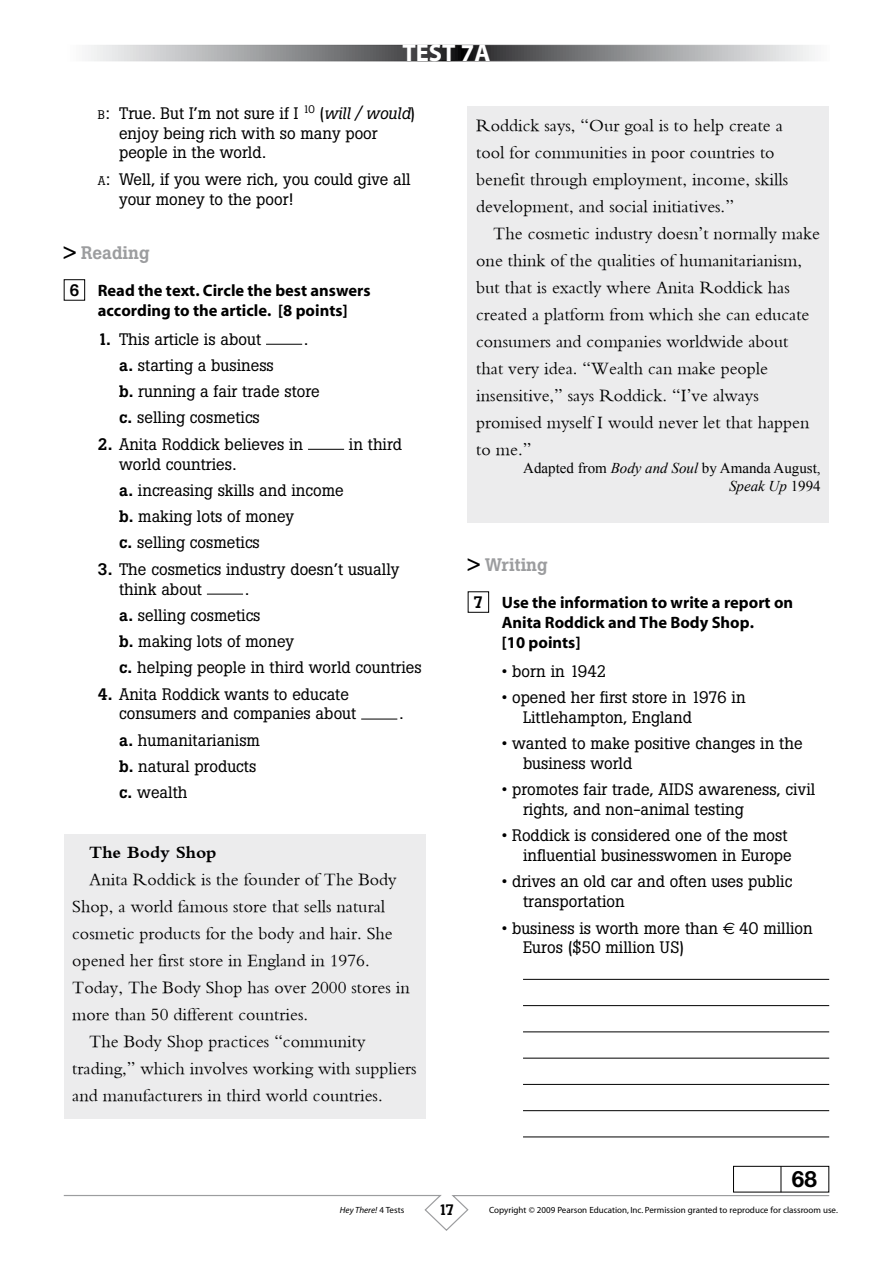
<style>
.page{position:relative;width:893px;height:1263px;background:#fff}
.page>*{position:absolute;margin:0;border:0;box-sizing:border-box;transform-origin:0 0}
.t1{font:700 24.45px "Myriad";color:#fff}
.t2{font:700 22.5px "Helvetica Neue";color:#000}
.t3{font:18px/27px "Bembo";color:#000}
.t4{font:500 18px "Boton";color:#9c9d9f}
.t5{font:700 18px "Bembo";color:#000}
.t6{font:16.5px/26.2px "Boton";color:#000}
.t7{font:700 16.5px/20px "Myriad";color:#000;text-align:center}
.t8{font:15px/18px "Times New Roman";color:#000;text-align:right}
.t9{font:500 15px "Boton";color:#000}
.t10{font:9px "Myriad";color:#000}
.t11{font:italic 9px "Myriad";color:#000}
.s1{font-size:12.3px}
.s2{font-style:italic}
.s3{color:#000}
.s4{font-family:"Boton";font-weight:500}
.s5{font-weight:500}
.s6{font-style:normal}
</style>
<div class="page">
<svg style="left:88px;top:47px;width:727px;height:12px"></svg>
<div style="left:64px;top:45px;width:765px;height:16px;border:1px solid #fff"></div>
<div style="left:64px;top:279px;width:21px;height:22px;border:1px solid #000"></div>
<hr style="left:266px;top:344px;width:36px;height:1px;background:#000">
<hr style="left:308px;top:449px;width:36px;height:1px;background:#000">
<hr style="left:207px;top:594px;width:36px;height:1px;background:#000">
<hr style="left:361px;top:719px;width:36px;height:1px;background:#000">
<div style="left:64px;top:834px;width:361px;height:285px;background:#ececed"></div>
<div style="left:468px;top:106px;width:361px;height:417px;background:#ececed"></div>
<div style="left:468px;top:591px;width:21px;height:22px;border:1px solid #000"></div>
<hr style="left:523px;top:979px;width:306px;height:1px;background:#000">
<hr style="left:523px;top:1005px;width:306px;height:1px;background:#000">
<hr style="left:523px;top:1031px;width:306px;height:1px;background:#000">
<hr style="left:523px;top:1058px;width:306px;height:1px;background:#000">
<hr style="left:523px;top:1084px;width:306px;height:1px;background:#000">
<hr style="left:523px;top:1110px;width:306px;height:1px;background:#000">
<hr style="left:523px;top:1136px;width:306px;height:1px;background:#000">
<svg style="left:63px;top:1166px;width:767px;height:65px"></svg>
<h1 class="t1" style="left:402px;top:40px;width:90px">test 7a</h1>
<p class="t6" style="left:119px;top:103px;width:298px;line-height:20px;text-indent:-21px"><span class="s1">b</span>: True. But I’m not sure if I <sup>10</sup> (<span class="s2">will / would</span>) enjoy being rich with so many poor people in the world.</p>
<p class="t6" style="left:119px;top:169px;width:293px;line-height:20px;text-indent:-21px"><span class="s1">a</span>: Well, if you were rich, you could give all your money to the poor!</p>
<p class="t4" style="left:64px;top:242px;width:87px"><span class="s3">&gt;</span> Reading</p>
<p class="t7" style="left:69px;top:281px;width:303px"><span class="s4">6</span> Read the text. Circle the best answers according to the article. [8 points]</p>
<p class="t6" style="left:98px;top:326px;width:165px"><span class="s5">1.</span> This article is about</p>
<p class="t6" style="left:304px;top:326px;width:6px">.</p>
<p class="t6" style="left:119px;top:352px;width:202px"><span class="s5">a.</span> starting a business<br><span class="s5">b.</span> running a fair trade store <span class="s5">c.</span> selling cosmetics</p>
<p class="t6" style="left:98px;top:431px;width:207px"><span class="s5">2.</span> Anita Roddick believes in</p>
<p class="t6" style="left:349px;top:431px;width:55px">in third</p>
<p class="t6" style="left:119px;top:451px;width:226px">world countries.<br><span class="s5">a.</span> increasing skills and income <span class="s5">b.</span> making lots of money<br><span class="s5">c.</span> selling cosmetics</p>
<p class="t6" style="left:119px;top:559px;width:282px;line-height:20px;text-indent:-21px"><span class="s5">3.</span> The cosmetics industry doesn’t usually think about</p>
<p class="t6" style="left:119px;top:576px;width:304px;text-indent:126px">.<br><span class="s5">a.</span> selling cosmetics<br><span class="s5">b.</span> making lots of money<br><span class="s5">c.</span> helping people in third world countries</p>
<p class="t6" style="left:119px;top:684px;width:239px;line-height:20px;text-indent:-21px"><span class="s5">4.</span> Anita Roddick wants to educate consumers and companies about</p>
<p class="t6" style="left:399px;top:700px;width:6px">.</p>
<p class="t6" style="left:119px;top:727px;width:142px"><span class="s5">a.</span> humanitarianism <span class="s5">b.</span> natural products <span class="s5">c.</span> wealth</p>
<p class="t5" style="left:89px;top:843px;width:129px">The Body Shop</p>
<p class="t3" style="left:89px;top:866px;width:309px">Anita Roddick is the founder of The Body</p>
<p class="t3" style="left:72px;top:893px;width:314px">Shop, a world famous store that sells natural</p>
<p class="t3" style="left:72px;top:920px;width:322px">cosmetic products for the body and hair. She</p>
<p class="t3" style="left:72px;top:947px;width:299px">opened her first store in England in 1976.</p>
<p class="t3" style="left:72px;top:974px;width:339px">Today, The Body Shop has over 2000 stores in</p>
<p class="t3" style="left:72px;top:1001px;width:237px">more than 50 different countries.</p>
<p class="t3" style="left:89px;top:1028px;width:278px">The Body Shop practices “community</p>
<p class="t3" style="left:72px;top:1055px;width:346px">trading,” which involves working with suppliers</p>
<p class="t3" style="left:72px;top:1082px;width:312px">and manufacturers in third world countries.</p>
<p class="t3" style="left:476px;top:111px;width:314px">Roddick says, “Our goal is to help create a tool for communities in poor countries to benefit through employment, income, skills development, and social initiatives.”</p>
<p class="t3" style="left:476px;top:219px;width:345px;text-indent:17px">The cosmetic industry doesn’t normally make one think of the qualities of humanitarianism, but that is exactly where Anita Roddick has created a platform from which she can educate consumers and companies worldwide about<br>that very idea. “Wealth can make people insensitive,” says Roddick. “I’ve always promised myself I would never let that happen to me.”</p>
<p class="t8" style="left:523px;top:459px;width:299px">Adapted from <span class="s2">Body and Soul</span> by Amanda August,<br><span class="s2">Speak Up</span> 1994</p>
<p class="t4" style="left:468px;top:554px;width:81px"><span class="s3">&gt;</span> Writing</p>
<p class="t7" style="left:502px;top:593px;width:293px;text-align:left;text-indent:-28px"><span class="s4">7</span> Use the information to write a report on<br>Anita Roddick and The Body Shop.<br>[10 points]</p>
<p class="t6" style="left:502px;top:658px;width:106px">• born in 1942</p>
<p class="t6" style="left:523px;top:687px;width:224px;line-height:20px;text-indent:-21px">• opened her first store in 1976 in<br>Littlehampton, England</p>
<p class="t6" style="left:523px;top:733px;width:281px;line-height:20px;text-indent:-21px">• wanted to make positive changes in the business world</p>
<p class="t6" style="left:523px;top:779px;width:294px;line-height:20px;text-indent:-21px">• promotes fair trade, AIDS awareness, civil rights, and non-animal testing</p>
<p class="t6" style="left:502px;top:825px;width:292px;line-height:20px;text-align:right">• Roddick is considered one of the most influential businesswomen in Europe</p>
<p class="t6" style="left:523px;top:872px;width:271px;line-height:19.8px;text-indent:-21px">• drives an old car and often uses public transportation</p>
<p class="t6" style="left:502px;top:915px;width:218px">• business is worth more than</p>
<p class="t6" style="left:739px;top:915px;width:75px">40 million</p>
<p class="t6" style="left:523px;top:934px;width:163px">Euros ($50 million US)</p>
<h2 class="t2" style="left:792px;top:1165px;width:27px">68</h2>
<p class="t11" style="left:340px;top:1205px;width:66px">Hey There! <span class="s6">4 Tests</span></p>
<p class="t9" style="left:438px;top:1201px;width:18px">17</p>
<p class="t10" style="left:489px;top:1205px;width:350px">Copyright © 2009 Pearson Education, Inc. Permission granted to reproduce for classroom use.</p>
</div>
